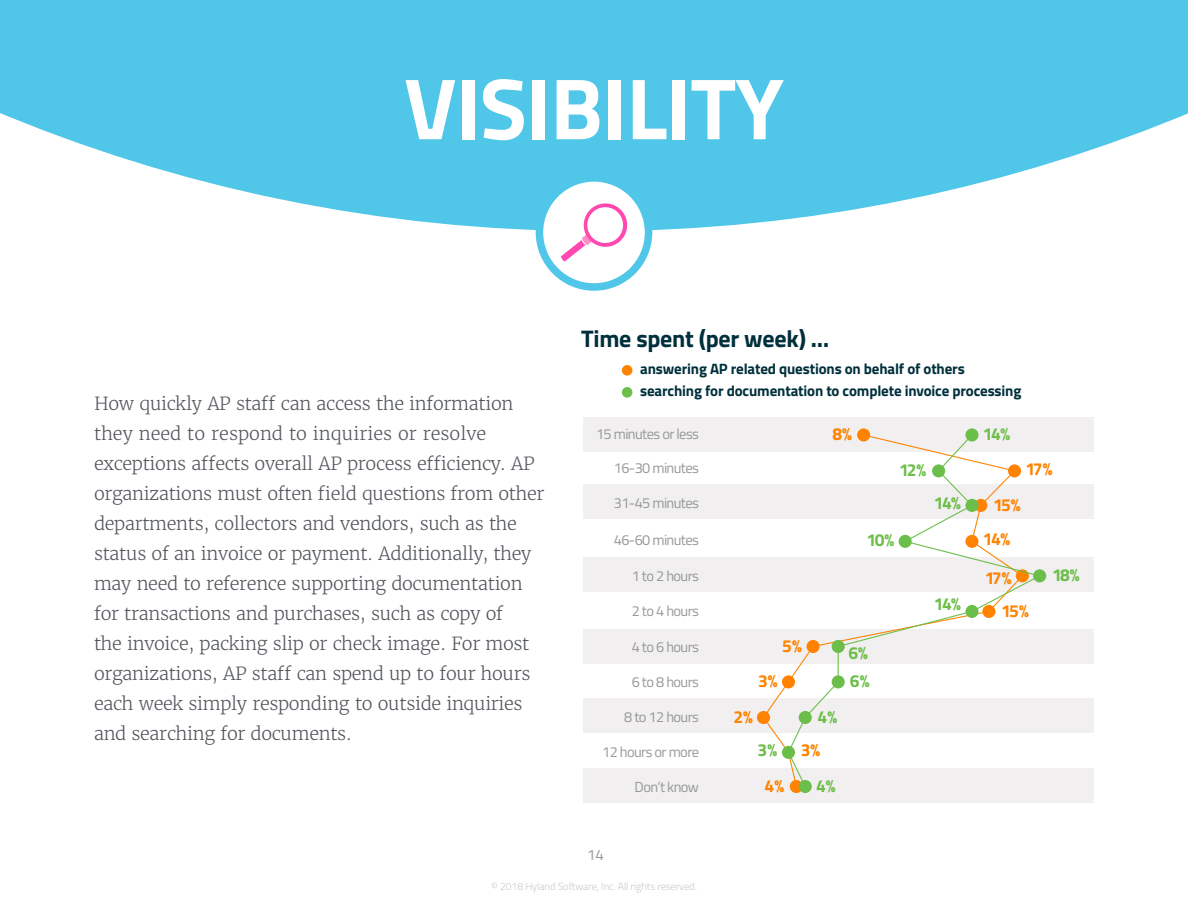
<style>
.page{position:relative;width:1188px;height:918px;background:#fff}
.page>*{position:absolute;margin:0;border:0;box-sizing:border-box;transform-origin:0 0}
.t1{font:700 87px "Titillium";letter-spacing:-.01em;color:#fff}
.t2{font:700 24px "Titillium";letter-spacing:-.01em;color:#00303c}
.t3{font:300 18px/30px "Merriweather ST";letter-spacing:-.02em;color:#52555b}
.t4{font:700 17.4px/28.2px "Titillium";letter-spacing:-.08em;color:#6ebe4a}
.t5{font:700 17.4px/34.5px "Titillium";letter-spacing:-.1em;color:#ff8300}
.t6{font:700 15px/22.4px "Titillium";letter-spacing:-.01em;color:#00303c}
.t7{font:15px "Titillium";color:#96989a}
.t8{font:14.55px "Titillium";letter-spacing:-.04em;color:#96989a}
.t9{font:300 10.5px "Titillium";letter-spacing:-.01em;color:#c8cacc}
</style>
<div class="page">
<svg style="left:0;top:0;width:1188px;height:231px;fill:#50c7e8"></svg>
<svg style="left:539px;top:178px;width:110px;height:109px"></svg>
<div style="left:536px;top:174px;width:116px;height:117px;border:8px solid #50c7e8;border-radius:50%"></div>
<svg style="left:561px;top:201px;width:69px;height:61px"></svg>
<div style="left:583px;top:418px;width:510px;height:34px;background:#f1efef"></div>
<div style="left:583px;top:768px;width:510px;height:34px;background:#f1efef"></div>
<div style="left:583px;top:485px;width:510px;height:34px;background:#f1efef"></div>
<div style="left:583px;top:557px;width:510px;height:34px;background:#f1efef"></div>
<div style="left:583px;top:629px;width:510px;height:34px;background:#f1efef"></div>
<div style="left:583px;top:699px;width:510px;height:34px;background:#f1efef"></div>
<div style="left:790px;top:780px;width:13px;height:13px;background:#ff8300;border-radius:50%"></div>
<div style="left:757px;top:711px;width:13px;height:13px;background:#ff8300;border-radius:50%"></div>
<svg style="left:857px;top:428px;width:13px;height:14px"></svg>
<svg style="left:965px;top:428px;width:14px;height:14px"></svg>
<div style="left:1033px;top:569px;width:13px;height:13px;background:#6bbe4a;border-radius:50%"></div>
<div style="left:782px;top:746px;width:13px;height:13px;background:#6bbe4a;border-radius:50%"></div>
<div style="left:799px;top:780px;width:13px;height:13px;background:#6bbe4a;border-radius:50%"></div>
<svg style="left:787px;top:433px;width:256px;height:355px"></svg>
<div style="left:622px;top:365px;width:10px;height:11px;background:#ff8300;border-radius:50%"></div>
<div style="left:622px;top:387px;width:10px;height:11px;background:#6fbe4a;border-radius:50%"></div>
<h1 class="t1" style="left:404px;top:42px;width:381px">VISIBILITY</h1>
<p class="t3" style="left:94px;top:388px;width:452px">How quickly AP staff can access the information they need to respond to inquiries or resolve exceptions affects overall AP process efficiency. AP organizations must often field questions from other departments, collectors and vendors, such as the status of an invoice or payment. Additionally, they may need to reference supporting documentation for transactions and purchases, such as copy of<br>the invoice, packing slip or check image. For most organizations, AP staff can spend up to four hours each week simply responding to outside inquiries and searching for documents.</p>
<h2 class="t2" style="left:581px;top:321px;width:250px">Time spent (per week) …</h2>
<p class="t6" style="left:640px;top:357px;width:383px">answering AP related questions on behalf of others searching for documentation to complete invoice processing</p>
<p class="t8" style="left:596px;top:424px;width:104px">15 minutes or less</p>
<p class="t8" style="left:614px;top:457px;width:87px">16-30 minutes</p>
<p class="t8" style="left:614px;top:493px;width:87px">31-45 minutes</p>
<p class="t8" style="left:614px;top:529px;width:87px">46-60 minutes</p>
<p class="t8" style="left:632px;top:565px;width:69px">1 to 2 hours</p>
<p class="t5" style="left:832px;top:415px;width:21px">8%</p>
<p class="t4" style="left:899px;top:455px;width:29px">12%</p>
<p class="t4" style="left:934px;top:488px;width:29px">14%</p>
<p class="t4" style="left:866px;top:525px;width:29px">10%</p>
<p class="t4" style="left:983px;top:419px;width:29px">14%</p>
<p class="t5" style="left:1025px;top:450px;width:29px">17%</p>
<p class="t5" style="left:983px;top:486px;width:39px;text-indent:10px">15%<br>14%</p>
<p class="t5" style="left:985px;top:560px;width:28px">17%</p>
<p class="t4" style="left:1052px;top:560px;width:29px">18%</p>
<p class="t8" style="left:632px;top:600px;width:69px">2 to 4 hours</p>
<p class="t8" style="left:632px;top:636px;width:69px">4 to 6 hours</p>
<p class="t8" style="left:632px;top:671px;width:69px">6 to 8 hours</p>
<p class="t8" style="left:624px;top:706px;width:76px">8 to 12 hours</p>
<p class="t5" style="left:782px;top:627px;width:21px">5%</p>
<p class="t5" style="left:758px;top:663px;width:21px">3%</p>
<p class="t5" style="left:734px;top:698px;width:21px">2%</p>
<p class="t4" style="left:818px;top:702px;width:21px">4%</p>
<p class="t4" style="left:848px;top:638px;width:22px">6%<br>6%</p>
<p class="t4" style="left:934px;top:589px;width:29px">14%</p>
<p class="t5" style="left:1001px;top:592px;width:29px">15%</p>
<p class="t8" style="left:602px;top:741px;width:98px">12 hours or more</p>
<p class="t4" style="left:758px;top:735px;width:21px">3%</p>
<p class="t5" style="left:801px;top:732px;width:21px">3%</p>
<p class="t8" style="left:635px;top:776px;width:66px">Don’t know</p>
<p class="t5" style="left:765px;top:767px;width:21px">4%</p>
<p class="t4" style="left:816px;top:771px;width:21px">4%</p>
<p class="t7" style="left:587px;top:843px;width:18px">14</p>
<p class="t9" style="left:491px;top:879px;width:207px">© 2018 Hyland Software, Inc. All rights reserved.</p>
</div>
